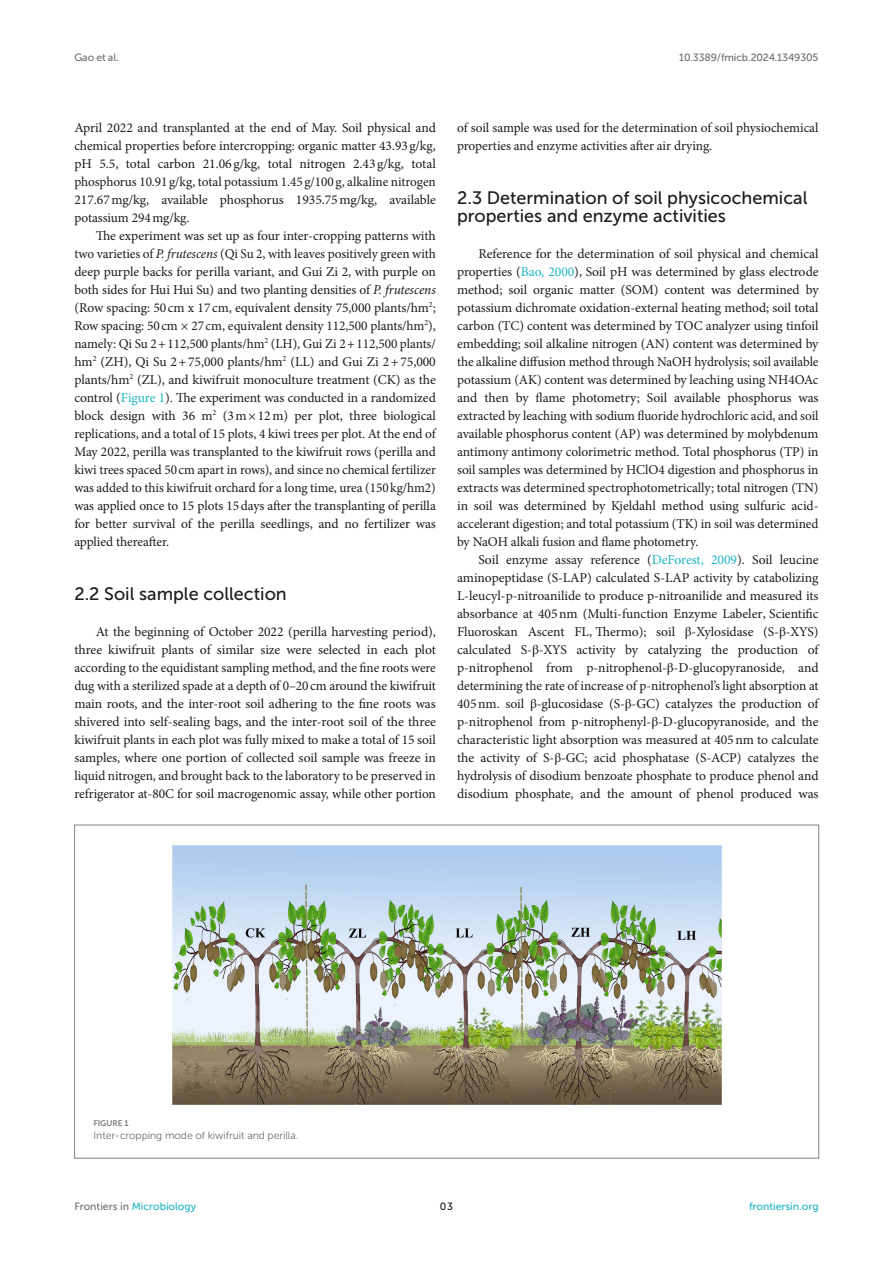
<style>
.page{position:relative;width:893px;height:1263px;background:#fff}
.page>*{position:absolute;margin:0;border:0;box-sizing:border-box;transform-origin:0 0}
.HEAD_2{font:18px/18px "Museo Sans 500";color:#1b1c1b}
.TEXT_FLUSH{font:13.5px/18px "Minion Pro";letter-spacing:-.005em;color:#1b1c1b;text-align:justify}
.TEXT{font:13.5px/18px "Minion Pro";letter-spacing:-.005em;color:#1b1c1b;text-align:justify}
.FIG_LEG{font:10.5px "Museo Sans 300";letter-spacing:-.01em;color:#706f70}
.t1{font:10.5px "Museo Sans 500";color:#1db5c3}
.t2{font:10.5px "Museo Sans 500";letter-spacing:-.015em;color:#706f70}
.t3{font:10.5px "Museo Sans 500";color:#1b1c1b}
.FIG_HD{font:8.25px "Museo Sans 700";letter-spacing:-.01em;color:#7e7f7f}
.s1{font-style:italic}
.s2{color:#1db5c3}
.s3{font-family:"Sim Sun"}
.s4{font-family:"STIX General"}
.s5{color:#706f70}
</style>
<div class="page">
<img style="left:172px;top:845px;width:550px;height:260px">
<p class="t2" style="left:74px;top:51px;width:46px">Gao et al.</p>
<p class="t2" style="left:679px;top:51px;width:141px">10.3389/fmicb.2024.1349305</p>
<p class="TEXT_FLUSH" style="left:74px;top:119px;width:363px">April 2022 and transplanted at the end of May. Soil physical and chemical properties before intercropping: organic matter 43.93g/kg, pH 5.5, total carbon 21.06g/kg, total nitrogen 2.43g/kg, total phosphorus 10.91g/kg, total potassium 1.45g/100g, alkaline nitrogen 217.67mg/kg, available phosphorus 1935.75mg/kg, available potassium 294mg/kg.</p>
<p class="TEXT" style="left:74px;top:227px;width:363px;text-indent:21px">The experiment was set up as four inter-cropping patterns with two varieties of <span class="s1">P. frutescens</span> (Qi Su 2, with leaves positively green with deep purple backs for perilla variant, and Gui Zi 2, with purple on both sides for Hui Hui Su) and two planting densities of <span class="s1">P. frutescens </span>(Row spacing: 50cm x 17cm, equivalent density 75,000 plants/hm<sup>2</sup>; Row spacing: 50cm × 27cm, equivalent density 112,500 plants/hm<sup>2</sup>), namely: Qi Su 2+112,500 plants/hm<sup>2</sup> (LH), Gui Zi 2+112,500 plants/ hm<sup>2</sup> (ZH), Qi Su 2+75,000 plants/hm<sup>2</sup> (LL) and Gui Zi 2+75,000 plants/hm<sup>2</sup> (ZL), and kiwifruit monoculture treatment (CK) as the control (<span class="s2">Figure 1</span>). The experiment was conducted in a randomized block design with 36 m<sup>2</sup> (3m×12m) per plot, three biological replications, and a total of 15 plots, 4 kiwi trees per plot. At the end of May 2022, perilla was transplanted to the kiwifruit rows (perilla and kiwi trees spaced 50cm apart in rows), and since no chemical fertilizer was added to this kiwifruit orchard for a long time, urea (150kg/hm2) was applied once to 15 plots 15days after the transplanting of perilla for better survival of the perilla seedlings, and no fertilizer was applied thereafter.</p>
<p class="HEAD_2" style="left:74px;top:585px;width:214px">2.2 Soil sample collection</p>
<p class="TEXT_FLUSH" style="left:74px;top:623px;width:363px;text-indent:21px">At the beginning of October 2022 (perilla harvesting period), three kiwifruit plants of similar size were selected in each plot according to the equidistant sampling method, and the fine roots were dug with a sterilized spade at a depth of 0–20cm around the kiwifruit main roots, and the inter-root soil adhering to the fine roots was shivered into self-sealing bags, and the inter-root soil of the three kiwifruit plants in each plot was fully mixed to make a total of 15 soil samples, where one portion of collected soil sample was freeze in liquid nitrogen, and brought back to the laboratory to be preserved in refrigerator at-80C for soil macrogenomic assay, while other portion</p>
<p class="TEXT_FLUSH" style="left:457px;top:119px;width:363px">of soil sample was used for the determination of soil physiochemical properties and enzyme activities after air drying.</p>
<p class="HEAD_2" style="left:457px;top:189px;width:352px">2.3 Determination of soil physicochemical properties and enzyme activities</p>
<p class="TEXT_FLUSH" style="left:457px;top:245px;width:363px;text-indent:21px">Reference for the determination of soil physical and chemical properties (<span class="s2">Bao, 2000</span>)<span class="s3">,</span>Soil pH was determined by glass electrode method; soil organic matter (SOM) content was determined by potassium dichromate oxidation-external heating method; soil total carbon (TC) content was determined by TOC analyzer using tinfoil embedding; soil alkaline nitrogen (AN) content was determined by the alkaline diffusion method through NaOH hydrolysis; soil available potassium (AK) content was determined by leaching using NH4OAc and then by flame photometry; Soil available phosphorus was extracted by leaching with sodium fluoride hydrochloric acid, and soil available phosphorus content (AP) was determined by molybdenum antimony antimony colorimetric method. Total phosphorus (TP) in soil samples was determined by HClO4 digestion and phosphorus in extracts was determined spectrophotometrically; total nitrogen (TN) in soil was determined by Kjeldahl method using sulfuric acid&shy;accelerant digestion; and total potassium (TK) in soil was determined by NaOH alkali fusion and flame photometry.</p>
<p class="TEXT" style="left:457px;top:551px;width:363px;text-indent:21px">Soil enzyme assay reference (<span class="s2">DeForest, 2009</span>). Soil leucine aminopeptidase (S-LAP) calculated S-LAP activity by catabolizing L-leucyl-p-nitroanilide to produce p-nitroanilide and measured its absorbance at 405nm (Multi-function Enzyme Labeler<span class="s3">,</span>Scientific Fluoroskan Ascent FL<span class="s3">,</span>Thermo); soil <span class="s4">β</span>-Xylosidase (S-<span class="s4">β</span>-XYS) calculated S-<span class="s4">β</span>-XYS activity by catalyzing the production of p-nitrophenol from p-nitrophenol-<span class="s4">β</span>-D-glucopyranoside, and determining the rate of increase of p-nitrophenol’s light absorption at 405nm. soil <span class="s4">β</span>-glucosidase (S-<span class="s4">β</span>-GC) catalyzes the production of p-nitrophenol from p-nitrophenyl-<span class="s4">β</span>-D-glucopyranoside, and the characteristic light absorption was measured at 405nm to calculate the activity of S-<span class="s4">β</span>-GC; acid phosphatase (S-ACP) catalyzes the hydrolysis of disodium benzoate phosphate to produce phenol and disodium phosphate, and the amount of phenol produced was</p>
<p class="FIG_HD" style="left:94px;top:1118px;width:37px">FIGURE 1</p>
<p class="FIG_LEG" style="left:94px;top:1130px;width:206px">Inter-cropping mode of kiwifruit and perilla.</p>
<p class="t1" style="left:74px;top:1200px;width:123px"><span class="s5">Frontiers in</span> Microbiology</p>
<p class="t3" style="left:440px;top:1200px;width:15px">03</p>
<p class="t1" style="left:749px;top:1200px;width:71px">frontiersin.org</p>
</div>
